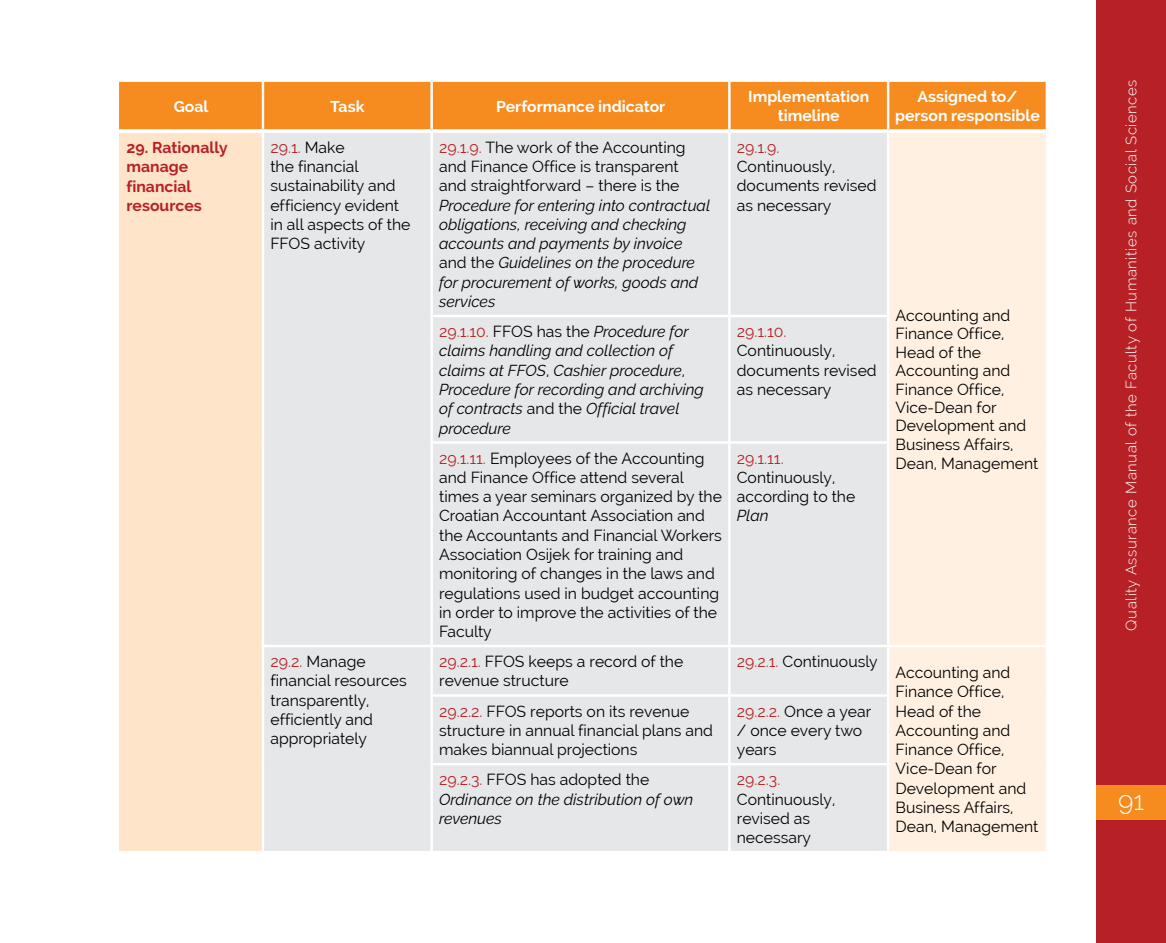
<style>
.page{position:relative;width:1166px;height:943px;background:#fff}
.page>*{position:absolute;margin:0;border:0;box-sizing:border-box;transform-origin:0 0}
.t1{font:300 26.25px "Raleway";color:#fff}
.t2{font:15.75px/19.2px "Raleway";color:#000}
.t3{font:italic 15.75px/19.2px "Raleway";color:#000}
.t4{font:700 15.75px/19.2px "Raleway";color:#fff;text-align:center}
.t5{font:700 15.75px/19.2px "Raleway";color:#b72126}
.t6{font:15.75px "Raleway";color:#b72126}
.t7{font:300 14.88px "Raleway";letter-spacing:.04em;color:#fff}
.s1{color:#b72126}
.s2{font-style:normal}
.s3{font-style:normal;color:#b72126}
</style>
<div class="page">
<div style="left:1096px;top:0;width:70px;height:943px;background:#b72126"></div>
<div style="left:1096px;top:785px;width:70px;height:35px;background:#f68b1f"></div>
<div style="left:119px;top:82px;width:926px;height:47px;background:#f68b1f"></div>
<div style="left:119px;top:131px;width:144px;height:721px;background:#fee4c9"></div>
<div style="left:264px;top:133px;width:623px;height:718px;background:#e6e7e8"></div>
<div style="left:889px;top:133px;width:156px;height:718px;background:#fff0e1"></div>
<hr style="left:262px;top:82px;width:2px;height:47px;background:#fff">
<hr style="left:430px;top:82px;width:3px;height:47px;background:#fff">
<hr style="left:728px;top:82px;width:2px;height:47px;background:#fff">
<hr style="left:887px;top:82px;width:2px;height:47px;background:#fff">
<hr style="left:262px;top:133px;width:2px;height:183px;background:#fff">
<hr style="left:430px;top:133px;width:3px;height:182px;background:#fff">
<hr style="left:728px;top:133px;width:2px;height:182px;background:#fff">
<hr style="left:262px;top:316px;width:2px;height:126px;background:#fff">
<hr style="left:430px;top:315px;width:299px;height:2px;background:#fff">
<hr style="left:430px;top:317px;width:3px;height:124px;background:#fff">
<hr style="left:729px;top:315px;width:160px;height:2px;background:#fff">
<hr style="left:728px;top:317px;width:2px;height:124px;background:#fff">
<hr style="left:262px;top:442px;width:2px;height:202px;background:#fff">
<hr style="left:430px;top:441px;width:299px;height:3px;background:#fff">
<hr style="left:430px;top:444px;width:3px;height:200px;background:#fff">
<hr style="left:729px;top:441px;width:160px;height:3px;background:#fff">
<hr style="left:728px;top:444px;width:2px;height:200px;background:#fff">
<hr style="left:262px;top:644px;width:170px;height:3px;background:#fff">
<hr style="left:262px;top:647px;width:2px;height:48px;background:#fff">
<hr style="left:432px;top:644px;width:297px;height:3px;background:#fff">
<hr style="left:430px;top:647px;width:3px;height:47px;background:#fff">
<hr style="left:729px;top:644px;width:159px;height:3px;background:#fff">
<hr style="left:728px;top:647px;width:2px;height:47px;background:#fff">
<hr style="left:888px;top:644px;width:160px;height:3px;background:#fff">
<hr style="left:262px;top:695px;width:2px;height:69px;background:#fff">
<hr style="left:430px;top:694px;width:299px;height:2px;background:#fff">
<hr style="left:430px;top:696px;width:3px;height:67px;background:#fff">
<hr style="left:729px;top:694px;width:160px;height:2px;background:#fff">
<hr style="left:728px;top:696px;width:2px;height:67px;background:#fff">
<hr style="left:262px;top:764px;width:2px;height:87px;background:#fff">
<hr style="left:430px;top:763px;width:299px;height:2px;background:#fff">
<hr style="left:430px;top:765px;width:3px;height:86px;background:#fff">
<hr style="left:729px;top:763px;width:160px;height:2px;background:#fff">
<hr style="left:728px;top:765px;width:2px;height:86px;background:#fff">
<hr style="left:119px;top:851px;width:144px;height:2px;background:#fff">
<svg style="left:119px;top:129px;width:144px;height:4px"></svg>
<svg style="left:263px;top:129px;width:169px;height:2px"></svg>
<svg style="left:432px;top:129px;width:297px;height:1px"></svg>
<svg style="left:729px;top:129px;width:159px;height:2px"></svg>
<svg style="left:888px;top:129px;width:157px;height:2px"></svg>
<p class="t4" style="left:174px;top:96px;width:36px">Goal</p>
<p class="t4" style="left:330px;top:96px;width:36px">Task</p>
<p class="t4" style="left:496px;top:96px;width:171px">Performance indicator</p>
<p class="t4" style="left:748px;top:87px;width:123px">Implementation timeline</p>
<p class="t4" style="left:895px;top:87px;width:146px">Assigned to/ person responsible</p>
<p class="t5" style="left:126px;top:138px;width:103px">29. Rationally manage financial resources</p>
<p class="t2" style="left:270px;top:138px;width:141px"><span class="s1">29.1.</span> Make<br>the financial sustainability and efficiency evident in all aspects of the<br>FFOS activity</p>
<p class="t2" style="left:439px;top:138px;width:248px"><span class="s1">29.1.9.</span> The work of the Accounting and Finance Office is transparent and straightforward – there is the</p>
<p class="t6" style="left:737px;top:138px;width:44px">29.1.9.</p>
<p class="t2" style="left:737px;top:157px;width:141px">Continuously, documents revised as necessary</p>
<p class="t3" style="left:439px;top:195px;width:273px">Procedure for entering into contractual obligations, receiving and checking accounts and payments by invoice <span class="s2">and the</span> Guidelines on the procedure for procurement of works, goods and services</p>
<p class="t3" style="left:439px;top:322px;width:266px"><span class="s3">29.1.10.</span> <span class="s2">FFOS has the</span> Procedure for claims handling and collection of claims at FFOS<span class="s2">,</span> Cashier procedure<span class="s2">,<br></span>Procedure for recording and archiving of contracts <span class="s2">and the</span> Official travel procedure</p>
<p class="t6" style="left:737px;top:322px;width:51px">29.1.10.</p>
<p class="t2" style="left:737px;top:341px;width:141px">Continuously, documents revised as necessary</p>
<p class="t2" style="left:439px;top:448px;width:284px"><span class="s1">29.1.11.</span> Employees of the Accounting and Finance Office attend several times a year seminars organized by the Croatian Accountant Association and the Accountants and Financial Workers Association Osijek for training and monitoring of changes in the laws and regulations used in budget accounting in order to improve the activities of the Faculty</p>
<p class="t6" style="left:737px;top:449px;width:48px">29.1.11.</p>
<p class="t2" style="left:737px;top:467px;width:120px">Continuously, according to the</p>
<p class="t3" style="left:737px;top:506px;width:33px">Plan</p>
<p class="t2" style="left:270px;top:652px;width:138px"><span class="s1">29.2.</span> Manage financial resources transparently, efficiently and appropriately</p>
<p class="t2" style="left:439px;top:652px;width:246px"><span class="s1">29.2.1.</span> FFOS keeps a record of the revenue structure</p>
<p class="t2" style="left:737px;top:652px;width:142px"><span class="s1">29.2.1.</span> Continuously</p>
<p class="t2" style="left:439px;top:701px;width:275px"><span class="s1">29.2.2.</span> FFOS reports on its revenue structure in annual financial plans and makes biannual projections</p>
<p class="t2" style="left:737px;top:701px;width:136px"><span class="s1">29.2.2.</span> Once a year / once every two years</p>
<p class="t3" style="left:439px;top:770px;width:256px"><span class="s3">29.2.3.</span> <span class="s2">FFOS has adopted the<br></span>Ordinance on the distribution of own revenues</p>
<p class="t6" style="left:737px;top:770px;width:45px">29.2.3.</p>
<p class="t2" style="left:737px;top:789px;width:100px">Continuously, revised as necessary</p>
<p class="t2" style="left:895px;top:306px;width:144px;line-height:18.6px">Accounting and<br>Finance Office,<br>Head of the<br>Accounting and<br>Finance Office,<br>Vice-Dean for<br>Development and<br>Business Affairs,<br>Dean, Management</p>
<p class="t2" style="left:895px;top:663px;width:144px">Accounting and<br>Finance Office,<br>Head of the<br>Accounting and<br>Finance Office,<br>Vice-Dean for<br>Development and<br>Business Affairs,<br>Dean, Management</p>
<p class="t7" style="left:1122px;top:630px;width:552px;rotate:-90deg">Quality Assurance Manual of the Faculty of Humanities and Social Sciences</p>
<h1 class="t1" style="left:1118px;top:785px;width:28px">91</h1>
</div>
